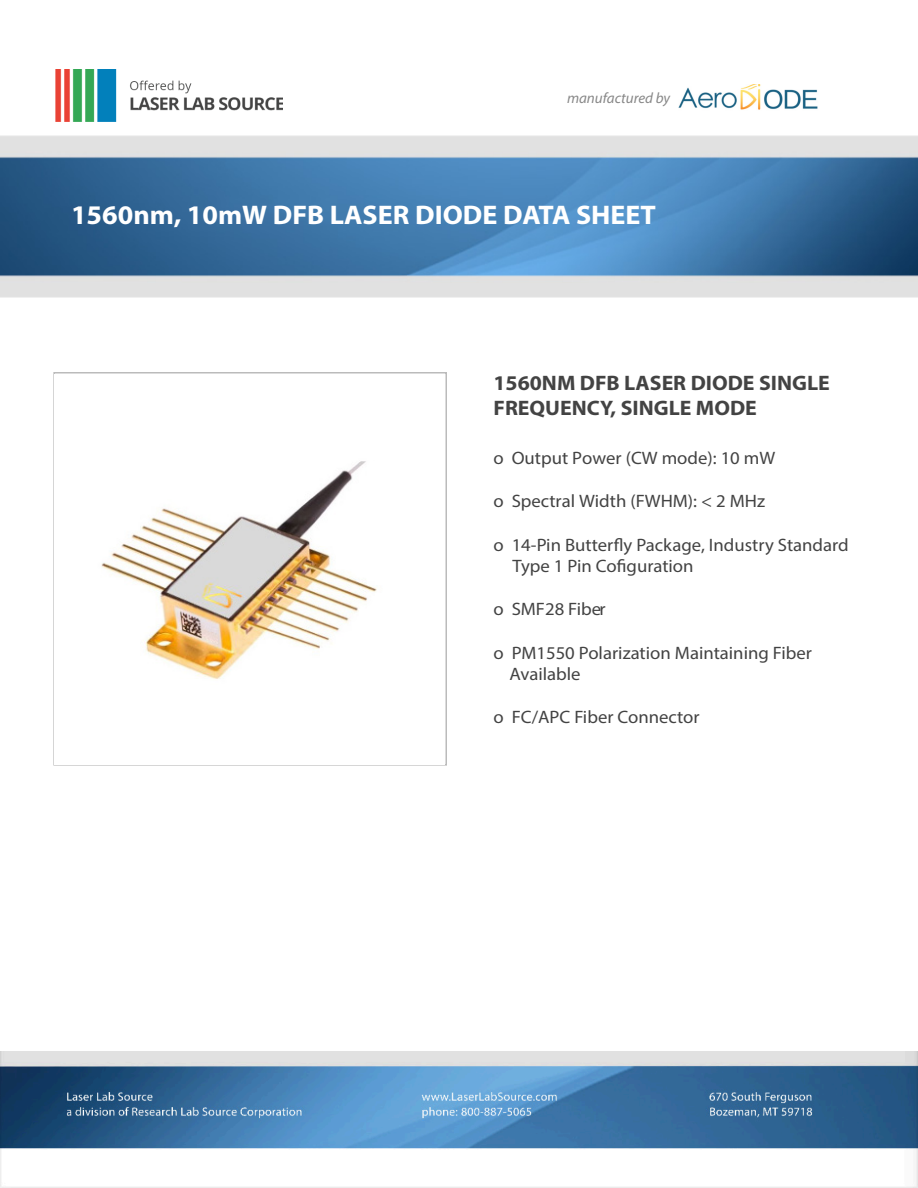
<style>
.page{position:relative;width:918px;height:1188px;background:#fff}
.page>*{position:absolute;margin:0;border:0;box-sizing:border-box;transform-origin:0 0}
.t1{font:700 27px "Myriad Pro";color:#fff;scale:1.04 1}
.t2{font:700 21px "Myriad Pro";color:#434343;scale:1.04 1}
.t3{font:18px "Myriad Pro";color:#434343;scale:1.04 1}
.t4{font:italic 15px "Myriad Pro";color:#888}
</style>
<div class="page">
<img style="left:1px;top:135px;width:917px;height:162px">
<img style="left:55px;top:69px;width:228px;height:53px">
<img style="left:1px;top:1052px;width:917px;height:136px">
<div style="left:53px;top:372px;width:394px;height:394px;border:2px solid #bbb"></div>
<img style="left:55px;top:374px;width:390px;height:390px">
<img style="left:678px;top:85px;width:140px;height:25px">
<p class="t4" style="left:567px;top:89px;width:105px">manufactured by</p>
<p class="t1" style="left:71px;top:200px;width:564px">1560nm, 10mW DFB LASER DIODE DATA SHEET</p>
<p class="t2" style="left:494px;top:371px;width:325px">1560NM DFB LASER DIODE SINGLE</p>
<p class="t2" style="left:494px;top:396px;width:255px">FREQUENCY, SINGLE MODE</p>
<p class="t3" style="left:494px;top:447px;width:272px">ο Output Power (CW mode): 10 mW</p>
<p class="t3" style="left:494px;top:489px;width:263px">ο Spectral Width (FWHM): &lt; 2 MHz</p>
<p class="t3" style="left:494px;top:533px;width:343px">ο 14-Pin Butterfly Package, Industry Standard</p>
<p class="t3" style="left:513px;top:555px;width:176px">Type 1 Pin Cofiguration</p>
<p class="t3" style="left:494px;top:598px;width:109px">ο SMF28 Fiber</p>
<p class="t3" style="left:494px;top:641px;width:308px">ο PM1550 Polarization Maintaining Fiber</p>
<p class="t3" style="left:509px;top:663px;width:70px">Available</p>
<p class="t3" style="left:494px;top:706px;width:200px">ο FC/APC Fiber Connector</p>
</div>
